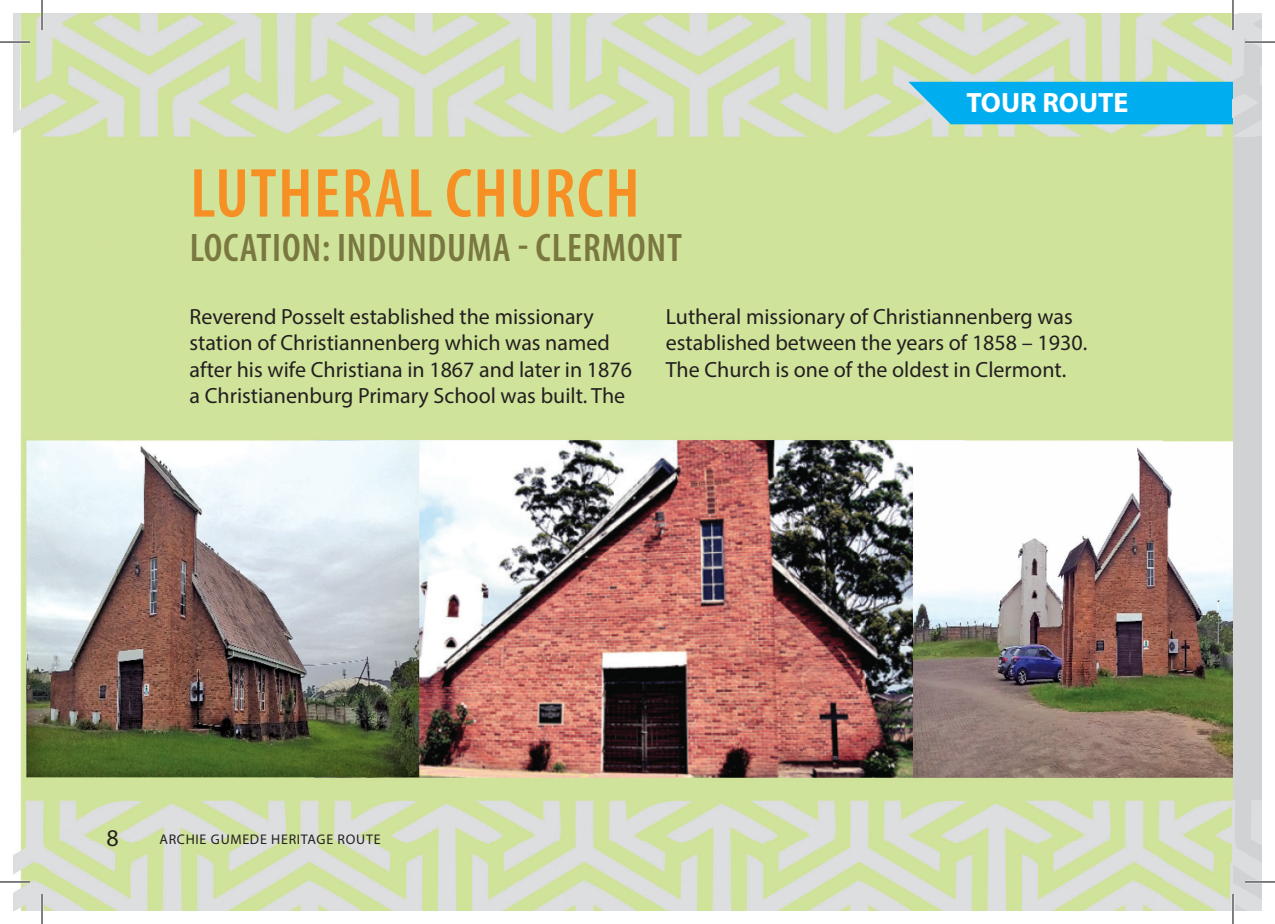
<style>
.page{position:relative;width:1275px;height:924px;background:#fff}
.page>*{position:absolute;margin:0;border:0;box-sizing:border-box;transform-origin:0 0}
.t1{font:600 condensed 70px "Myriad Pro";letter-spacing:.02em;color:#f69024}
.t2{font:600 condensed 40px "Myriad Pro";letter-spacing:.02em;color:#797841}
.t3{font:700 28px "Myriad Pro";color:#fff}
.t4{font:24px "Myriad Pro";color:#231f20}
.t5{font:22px/26.4px "Myriad Pro";color:#231f20}
.t6{font:14px "Myriad Pro";letter-spacing:.05em;color:#231f20}
</style>
<div class="page">
<img style="left:14px;top:14px;width:1219px;height:895px">
<div style="left:1233px;top:14px;width:28px;height:895px;background:#d1d2d4"></div>
<svg style="left:1233px;top:801px;width:28px;height:108px"></svg>
<svg style="left:908px;top:14px;width:353px;height:123px;background:#96d0ce"></svg>
<hr style="left:0;top:41px;width:30px;height:2px;background:#fff">
<hr style="left:1245px;top:41px;width:30px;height:2px;background:#fff">
<hr style="left:0;top:880px;width:30px;height:2px;background:#fff">
<hr style="left:1245px;top:880px;width:30px;height:2px;background:#fff">
<hr style="left:41px;top:0;width:2px;height:30px;background:#fff">
<hr style="left:41px;top:893px;width:2px;height:30px;background:#fff">
<hr style="left:1231px;top:0;width:3px;height:30px;background:#fff">
<hr style="left:1231px;top:893px;width:3px;height:30px;background:#fff">
<hr style="left:0;top:42px;width:30px;height:1px;background:#000">
<hr style="left:1245px;top:42px;width:30px;height:1px;background:#000">
<hr style="left:0;top:881px;width:30px;height:1px;background:#000">
<hr style="left:1245px;top:881px;width:30px;height:1px;background:#000">
<hr style="left:42px;top:0;width:1px;height:30px;background:#000">
<hr style="left:42px;top:893px;width:1px;height:30px;background:#000">
<hr style="left:1232px;top:0;width:1px;height:30px;background:#000">
<hr style="left:1232px;top:893px;width:1px;height:30px;background:#000">
<h1 class="t1" style="left:190px;top:155px;width:451px">LUTHERAL CHURCH</h1>
<h2 class="t2" style="left:190px;top:225px;width:494px">LOCATION: INDUNDUMA - CLERMONT</h2>
<p class="t3" style="left:966px;top:85px;width:163px">TOUR ROUTE</p>
<p class="t5" style="left:189px;top:303px;width:444px">Reverend Posselt established the missionary station of Christiannenberg which was named after his wife Christiana in 1867 and later in 1876 a Christianenburg Primary School was built. The</p>
<p class="t5" style="left:666px;top:303px;width:423px">Lutheral missionary of Christiannenberg was established between the years of 1858 – 1930.<br>The Church is one of the oldest in Clermont.</p>
<p class="t4" style="left:106px;top:822px;width:14px">8</p>
<p class="t6" style="left:159px;top:830px;width:223px">ARCHIE GUMEDE HERITAGE ROUTE</p>
</div>
